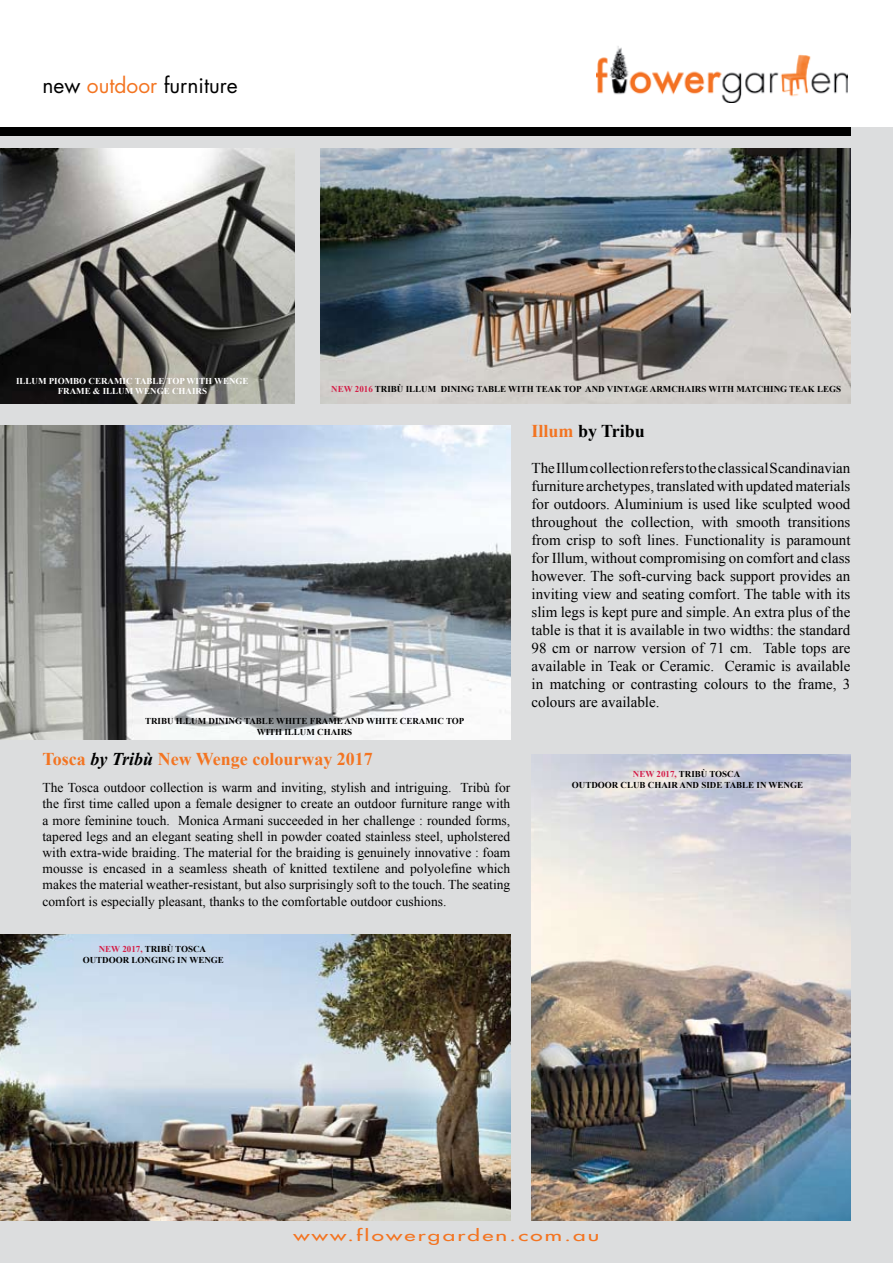
<style>
.page{position:relative;width:893px;height:1263px;background:#fff}
.page>*{position:absolute;margin:0;border:0;box-sizing:border-box;transform-origin:0 0}
.t1{font:21px "Futura";color:#000}
.t2{font:700 18px "Times New Roman";color:#f37421}
.t3{font:700 18px "Times New Roman";color:#000}
.t4{font:15px/18px "Times New Roman";color:#000;text-align:justify}
.t5{font:500 15px "Futura CE";letter-spacing:.1em;color:#f37421;scale:1.5 1}
.t6{font:13.5px/16.2px "Times New Roman";color:#000;text-align:justify}
.t7{font:700 9px/10.8px "Times New Roman";color:#000;text-align:center}
.t8{font:700 9px/10.8px "Times New Roman";color:#fff;text-align:center}
.s1{color:#f37421}
.s2{color:#d31e47}
.s3{font-style:italic;color:#000}
</style>
<div class="page">
<div style="left:0;top:128px;width:893px;height:1135px;background:#dcddde"></div>
<img style="left:597px;top:46px;width:251px;height:57px">
<div style="left:0;top:128px;width:850px;height:8px;background:#000"></div>
<img style="left:0;top:425px;width:510px;height:315px">
<img style="left:320px;top:149px;width:530px;height:255px">
<img style="left:0;top:934px;width:510px;height:286px">
<img style="left:531px;top:755px;width:319px;height:465px">
<img style="left:0;top:149px;width:295px;height:255px">
<h1 class="t1" style="left:43px;top:72px;width:197px">new <span class="s1">outdoor</span> furniture</h1>
<p class="t8" style="left:16px;top:375px;width:234px">ILLUM PIOMBO CERAMIC TABLE TOP WITH WENGE<br>FRAME &amp; ILLUM WENGE CHAIRS</p>
<p class="t7" style="left:331px;top:383px;width:511px"><span class="s2">NEW 2016</span> TRIBÙ ILLUM DINING TABLE WITH TEAK TOP AND VINTAGE ARMCHAIRS WITH MATCHING TEAK LEGS</p>
<p class="t3" style="left:531px;top:419px;width:115px"><span class="s1">Illum</span> by Tribu</p>
<p class="t4" style="left:531px;top:459px;width:320px">The Illum collection refers to the classical Scandinavian furniture archetypes, translated with updated materials for outdoors. Aluminium is used like sculpted wood throughout the collection, with smooth transitions from crisp to soft lines. Functionality is paramount for Illum, without compromising on comfort and class however. The soft-curving back support provides an inviting view and seating comfort. The table with its slim legs is kept pure and simple. An extra plus of the table is that it is available in two widths: the standard 98 cm or narrow version of 71 cm. Table tops are available in Teak or Ceramic. Ceramic is available in matching or contrasting colours to the frame, 3 colours are available.</p>
<p class="t7" style="left:145px;top:715px;width:321px">TRIBU ILLUM DINING TABLE WHITE FRAME AND WHITE CERAMIC TOP<br>WITH ILLUM CHAIRS</p>
<p class="t2" style="left:43px;top:747px;width:332px">Tosca <span class="s3">by Tribù</span> New Wenge colourway 2017</p>
<p class="t6" style="left:43px;top:779px;width:469px">The Tosca outdoor collection is warm and inviting, stylish and intriguing. Tribù for the first time called upon a female designer to create an outdoor furniture range with a more feminine touch. Monica Armani succeeded in her challenge : rounded forms, tapered legs and an elegant seating shell in powder coated stainless steel, upholstered with extra-wide braiding. The material for the braiding is genuinely innovative : foam mousse is encased in a seamless sheath of knitted textilene and polyolefine which makes the material weather-resistant, but also surprisingly soft to the touch. The seating comfort is especially pleasant, thanks to the comfortable outdoor cushions.</p>
<p class="t7" style="left:83px;top:944px;width:143px"><span class="s2">NEW 2017,</span> TRIBÙ TOSCA<br>OUTDOOR LONGING IN WENGE</p>
<p class="t7" style="left:572px;top:768px;width:233px"><span class="s2">NEW 2017,</span> TRIBÙ TOSCA<br>OUTDOOR CLUB CHAIR AND SIDE TABLE IN WENGE</p>
<p class="t5" style="left:293px;top:1225px;width:206px">www.flowergarden.com.au</p>
</div>
